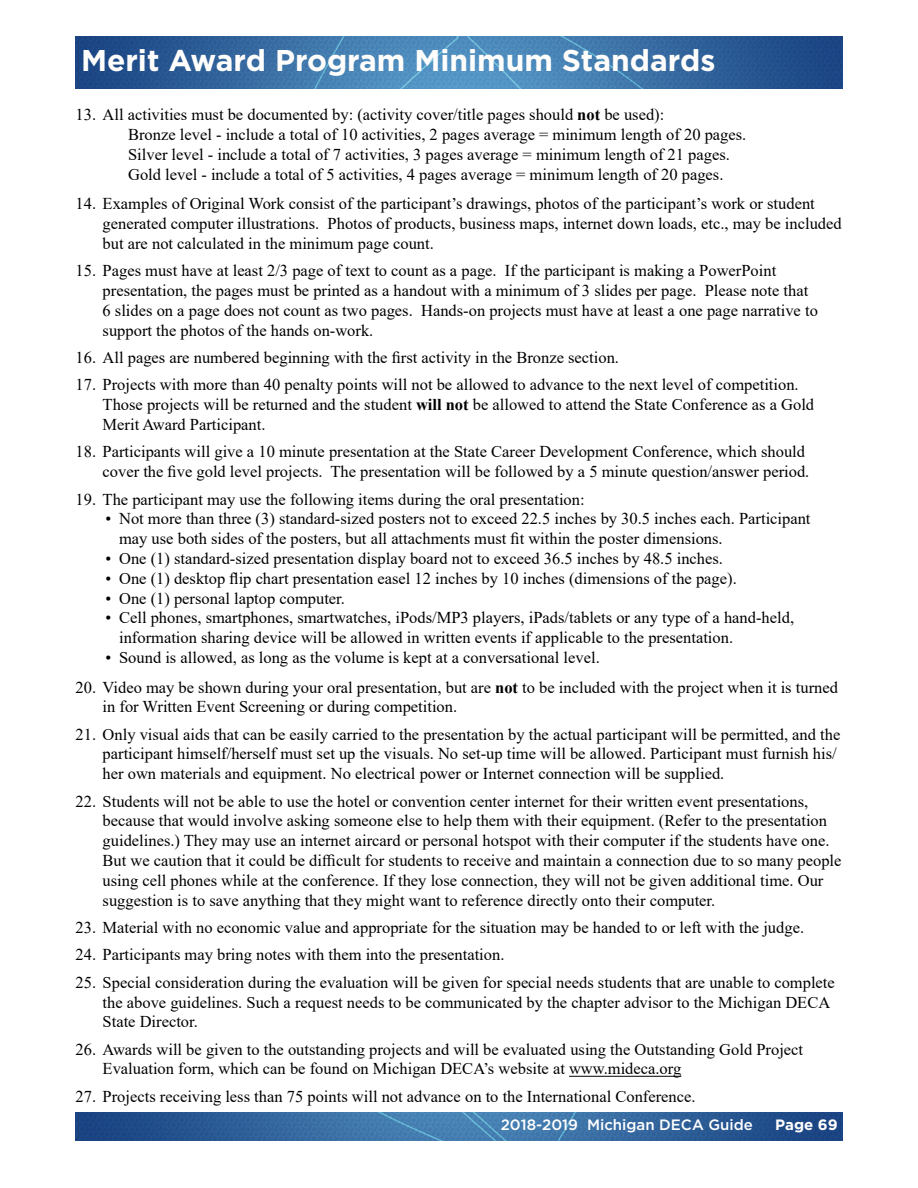
<style>
.page{position:relative;width:918px;height:1188px;background:#fff}
.page>*{position:absolute;margin:0;border:0;box-sizing:border-box;transform-origin:0 0}
.t1{font:700 30px "Gotham";color:#fffefc}
.t2{font:700 25.5px "Gotham";color:#fff}
.t3{font:16.5px/19.8px "Times New Roman";color:#000}
.t4{font:500 15px "Gotham";color:#fff}
.t5{font:700 15px "Gotham";color:#fffefc}
.s1{font-weight:700}
</style>
<div class="page">
<img style="left:76px;top:1112px;width:766px;height:29px">
<img style="left:76px;top:36px;width:766px;height:52px">
<hr style="left:569px;top:1076px;width:112px;height:1px;background:#000">
<p class="t1" style="left:81px;top:43px;width:636px">Merit Award Program Minimum Standards</p>
<p class="t3" style="left:76px;top:105px;width:590px">13. All activities must be documented by: (activity cover/title pages should <span class="s1">not</span> be used):</p>
<p class="t3" style="left:128px;top:124px;width:620px">Bronze level - include a total of 10 activities, 2 pages average = minimum length of 20 pages.</p>
<p class="t3" style="left:128px;top:144px;width:603px">Silver level - include a total of 7 activities, 3 pages average = minimum length of 21 pages.</p>
<p class="t3" style="left:128px;top:164px;width:597px">Gold level - include a total of 5 activities, 4 pages average = minimum length of 20 pages.</p>
<p class="t3" style="left:103px;top:193px;width:741px;text-indent:-27px">14. Examples of Original Work consist of the participant’s drawings, photos of the participant’s work or student generated computer illustrations. Photos of products, business maps, internet down loads, etc., may be included but are not calculated in the minimum page count.</p>
<p class="t3" style="left:103px;top:260px;width:717px;text-indent:-27px">15. Pages must have at least 2/3 page of text to count as a page. If the participant is making a PowerPoint presentation, the pages must be printed as a handout with a minimum of 3 slides per page. Please note that 6 slides on a page does not count as two pages. Hands-on projects must have at least a one page narrative to support the photos of the hands on-work.</p>
<p class="t3" style="left:76px;top:347px;width:545px">16. All pages are numbered beginning with the first activity in the Bronze section.</p>
<p class="t3" style="left:103px;top:375px;width:713px;text-indent:-27px">17. Projects with more than 40 penalty points will not be allowed to advance to the next level of competition.<br>Those projects will be returned and the student <span class="s1">will not</span> be allowed to attend the State Conference as a Gold<br>Merit Award Participant.</p>
<p class="t3" style="left:76px;top:441px;width:735px;text-align:right">18. Participants will give a 10 minute presentation at the State Career Development Conference, which should cover the five gold level projects. The presentation will be followed by a 5 minute question/answer period.</p>
<p class="t3" style="left:76px;top:489px;width:511px">19. The participant may use the following items during the oral presentation:</p>
<p class="t3" style="left:119px;top:508px;width:693px;text-indent:-14px">• Not more than three (3) standard-sized posters not to exceed 22.5 inches by 30.5 inches each. Participant may use both sides of the posters, but all attachments must fit within the poster dimensions.</p>
<p class="t3" style="left:106px;top:548px;width:619px">• One (1) standard-sized presentation display board not to exceed 36.5 inches by 48.5 inches.</p>
<p class="t3" style="left:106px;top:568px;width:633px">• One (1) desktop flip chart presentation easel 12 inches by 10 inches (dimensions of the page).</p>
<p class="t3" style="left:106px;top:588px;width:241px">• One (1) personal laptop computer.</p>
<p class="t3" style="left:119px;top:607px;width:677px;text-indent:-14px">• Cell phones, smartphones, smartwatches, iPods/MP3 players, iPads/tablets or any type of a hand-held, information sharing device will be allowed in written events if applicable to the presentation.</p>
<p class="t3" style="left:106px;top:647px;width:496px">• Sound is allowed, as long as the volume is kept at a conversational level.</p>
<p class="t3" style="left:103px;top:677px;width:737px;text-indent:-27px">20. Video may be shown during your oral presentation, but are <span class="s1">not</span> to be included with the project when it is turned in for Written Event Screening or during competition.</p>
<p class="t3" style="left:103px;top:724px;width:739px;text-indent:-27px">21. Only visual aids that can be easily carried to the presentation by the actual participant will be permitted, and the participant himself/herself must set up the visuals. No set-up time will be allowed. Participant must furnish his/ her own materials and equipment. No electrical power or Internet connection will be supplied.</p>
<p class="t3" style="left:103px;top:791px;width:740px;text-indent:-27px">22. Students will not be able to use the hotel or convention center internet for their written event presentations, because that would involve asking someone else to help them with their equipment. (Refer to the presentation guidelines.) They may use an internet aircard or personal hotspot with their computer if the students have one.<br>But we caution that it could be difficult for students to receive and maintain a connection due to so many people using cell phones while at the conference. If they lose connection, they will not be given additional time. Our suggestion is to save anything that they might want to reference directly onto their computer.</p>
<p class="t3" style="left:76px;top:917px;width:730px">23. Material with no economic value and appropriate for the situation may be handed to or left with the judge.</p>
<p class="t3" style="left:76px;top:944px;width:430px">24. Participants may bring notes with them into the presentation.</p>
<p class="t3" style="left:103px;top:972px;width:734px;text-indent:-27px">25. Special consideration during the evaluation will be given for special needs students that are unable to complete the above guidelines. Such a request needs to be communicated by the chapter advisor to the Michigan DECA<br>State Director.</p>
<p class="t3" style="left:103px;top:1039px;width:702px;text-indent:-27px">26. Awards will be given to the outstanding projects and will be evaluated using the Outstanding Gold Project<br>Evaluation form, which can be found on Michigan DECA’s website at www.mideca.org</p>
<p class="t3" style="left:76px;top:1086px;width:621px">27. Projects receiving less than 75 points will not advance on to the International Conference.</p>
<h2 class="t2" style="left:713px;top:1113px;width:108px">Page 69</h2>
<p class="t4" style="left:501px;top:1116px;width:254px">2018-2019 Michigan DECA Guide</p>
<p class="t5" style="left:775px;top:1116px;width:64px">Page 69</p>
</div>
